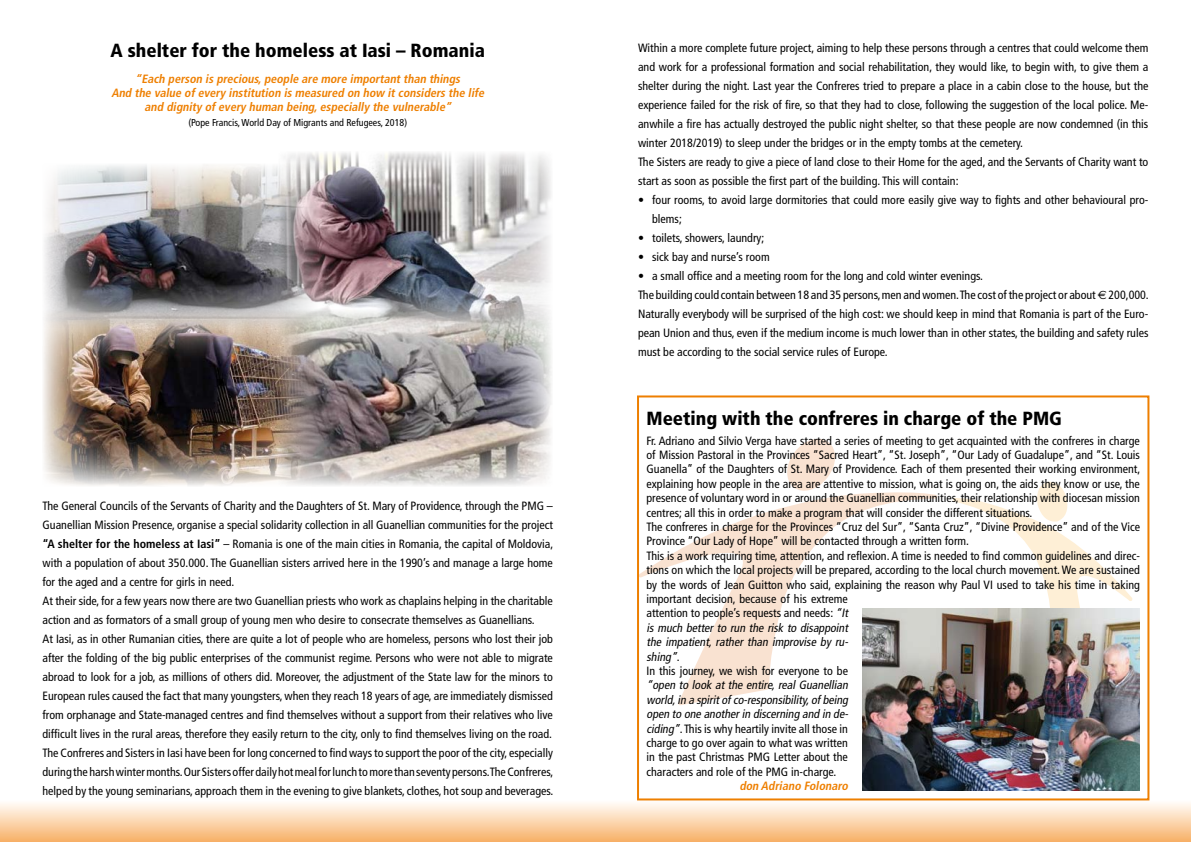
<style>
.page{position:relative;width:1191px;height:842px;background:#fff}
.page>*{position:absolute;margin:0;border:0;box-sizing:border-box;transform-origin:0 0}
.t1{font:900 condensed 19px "Frutiger";color:#000}
.t2{font:condensed 12px/19px "Frutiger";color:#000}
.t3{font:italic 700 condensed 12px/14.4px "Frutiger";color:#ee7f00;text-align:center}
.t4{font:condensed 10px "Frutiger";color:#000}
.s1{font-weight:700}
.s2{font-family:"Euro Sans";font-stretch:normal}
.s3{font-style:italic}
</style>
<div class="page">
<div style="left:0;top:799px;width:1191px;height:43px;background:linear-gradient(to bottom,#fff,#f7b067)"></div>
<svg style="left:640px;top:439px;width:500px;height:284px"></svg>
<img style="left:43px;top:328px;width:235px;height:158px">
<img style="left:44px;top:165px;width:234px;height:163px">
<img style="left:278px;top:328px;width:274px;height:158px">
<img style="left:278px;top:152px;width:273px;height:176px">
<div style="left:637px;top:395px;width:512px;height:405px;border:2px solid #ee7f00"></div>
<img style="left:862px;top:608px;width:277px;height:183px">
<h1 class="t1" style="left:111px;top:39px;width:376px">A shelter for the homeless at Iasi – Romania</h1>
<p class="t3" style="left:111px;top:71px;width:377px">“Each person is precious,people are more importantthan things<br>And the value ofevery institution is measured on how itconsiders the life and dignity ofevery human being,especially the vulnerable”</p>
<p class="t4" style="left:188px;top:117px;width:220px">(Pope Francis, World Day of Migrants and Refugees, 2018)</p>
<p class="t2" style="left:43px;top:497px;width:512px">The General Councils of the Servants of Charity and the Daughters of St. Mary of Providence, through the PMG – Guanellian Mission Presence, organise a special solidarity collection in all Guanellian communities for the project <span class="s1">“A shelter for the homeless at Iasi”</span> – Romania is one of the main cities in Romania, the capital of Moldovia, with a population of about 350.000. The Guanellian sisters arrived here in the 1990’s and manage a large home for the aged and a centre for girls in need.<br>At their side, for a few years now there are two Guanellian priests who work as chaplains helping in the charitable action and as formators of a small group of young men who desire to consecrate themselves as Guanellians.<br>At Iasi, as in other Rumanian cities, there are quite a lot of people who are homeless, persons who lost their job after the folding of the big public enterprises of the communist regime. Persons who were not able to migrate abroad to look for a job, as millions of others did. Moreover, the adjustment of the State law for the minors to European rules caused the fact that many youngsters, when they reach 18 years of age, are immediately dismissed from orphanage and State-managed centres and find themselves without a support from their relatives who live difficult lives in the rural areas, therefore they easily return to the city, only to find themselves living on the road.<br>The Confreres and Sisters in Iasi have been for long concerned to find ways to support the poor of the city, especially during the harsh winter months. Our Sisters offer daily hot meal for lunch to more than seventy persons. The Confreres, helped by the young seminarians, approach them in the evening to give blankets, clothes, hot soup and beverages.</p>
<p class="t2" style="left:638px;top:38px;width:512px">Within a more complete future project, aiming to help these persons through a centres that could welcome them and work for a professional formation and social rehabilitation, they would like, to begin with, to give them a shelter during the night. Last year the Confreres tried to prepare a place in a cabin close to the house, but the experience failed for the risk of fire, so that they had to close, following the suggestion of the local police. Me&shy;anwhile a fire has actually destroyed the public night shelter, so that these people are now condemned (in this winter 2018/2019) to sleep under the bridges or in the empty tombs at the cemetery.<br>The Sisters are ready to give a piece of land close to their Home for the aged, and the Servants of Charity want to start as soon as possible the first part of the building. This will contain:</p>
<p class="t2" style="left:652px;top:190px;width:498px;text-indent:-14px">• four rooms, to avoid large dormitories that could more easily give way to fights and other behavioural pro&shy;blems;</p>
<p class="t2" style="left:638px;top:228px;width:128px">• toilets, showers, laundry;</p>
<p class="t2" style="left:638px;top:247px;width:133px">• sick bay and nurse’s room</p>
<p class="t2" style="left:638px;top:266px;width:512px">• a small office and a meeting room for the long and cold winter evenings.<br>The building could contain between 18 and 35 persons, men and women. The cost of the project or about <span class="s2">€</span> 200,000.<br>Naturally everybody will be surprised of the high cost: we should keep in mind that Romania is part of the Euro&shy;pean Union and thus, even if the medium income is much lower than in other states, the building and safety rules must be according to the social service rules of Europe.</p>
<h1 class="t1" style="left:646px;top:406px;width:417px">Meeting with the confreres in charge of the PMG</h1>
<p class="t2" style="left:646px;top:433px;width:495px;line-height:14.4px">Fr. Adriano and Silvio Verga have started a series of meeting to get acquainted with the confreres in charge of Mission Pastoral in the Provinces “Sacred Heart”, “St. Joseph”, “Our Lady of Guadalupe”, and “St. Louis Guanella” of the Daughters of St. Mary of Providence. Each of them presented their working environment, explaining how people in the area are attentive to mission, what is going on, the aids they know or use, the presence of voluntary word in or around the Guanellian communities, their relationship with diocesan mission centres; all this in order to make a program that will consider the different situations.<br>The confreres in charge for the Provinces “Cruz del Sur”, “Santa Cruz”, “Divine Providence” and of the Vice Province “Our Lady of Hope” will be contacted through a written form.<br>This is a work requiring time, attention, and reflexion. A time is needed to find common guidelines and direc&shy;tions on which the local projects will be prepared, according to the local church movement. We are sustained by the words of Jean Guitton who said, explaining the reason why Paul VI used to take his time in taking important decision, because of his extreme<br>attention to people’s requests and needs: <span class="s3">“It<br>is much better to run the risk to disappoint<br>the impatient, rather than improvise by ru-<br>shing”</span>.<br>In this journey, we wish for everyone to be</p>
<p class="t2" style="left:646px;top:678px;width:205px;line-height:14.4px"><span class="s3">“open to look at the entire, real Guanellian world,in a spiritofco-responsibility,ofbeing open to one anotherin discerning and in de&shy;ciding”</span>. This is why heartily invite all those in charge to go over again to what was written in the past Christmas PMG Letter about the characters and role of the PMG in-charge.</p>
<p class="t3" style="left:739px;top:779px;width:113px">don Adriano Folonaro</p>
</div>
